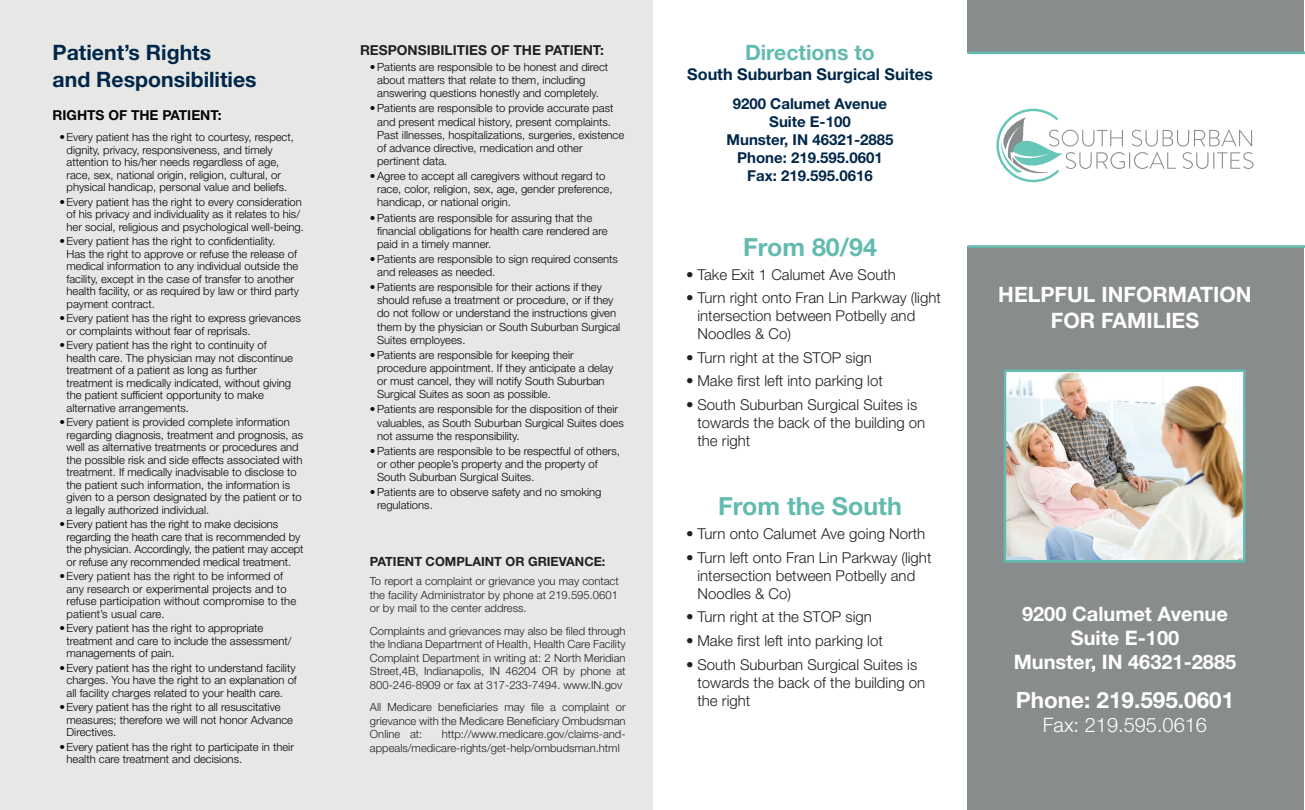
<style>
.page{position:relative;width:1305px;height:810px;background:#fff}
.page>*{position:absolute;margin:0;border:0;box-sizing:border-box;transform-origin:0 0}
.t1{font:700 25px "Helvetica Neue LT Std";color:#63bbb0}
.t2{font:700 22.5px "Helvetica Neue LT Std";color:#fff}
.t3{font:700 21.25px/26.8px "Helvetica Neue LT Std";color:#00274a}
.t4{font:700 21.25px/25.5px "Helvetica Neue LT Std";color:#fff;text-align:center}
.t5{font:700 21.25px "Helvetica Neue LT Std";color:#63bbb0}
.t6{font:700 20px/24px "Helvetica Neue LT Std";color:#fff;text-align:center}
.t7{font:300 20px "Helvetica Neue LT Std";color:#fff}
.t8{font:700 16.25px "Helvetica Neue LT Std";color:#00274a}
.t9{font:300 15px/18px "Helvetica Neue LT Std";color:#231f20}
.t10{font:700 15px/18px "Helvetica Neue LT Std";color:#00274a;text-align:center}
.t11{font:700 13.75px "Helvetica Neue LT Std";color:#231f20}
.t12{font:700 13.75px "Helvetica Neue LT Std";color:#040503}
.t13{font:700 12.75px "Helvetica Neue LT Std";color:#231f20}
.t14{font:300 11.25px/12.5px "Helvetica Neue LT Std";color:#040503}
.t15{font:300 11.25px/13.5px "Helvetica Neue LT Std";color:#231f20;text-align:justify}
</style>
<div class="page">
<div style="left:968px;top:247px;width:336px;height:563px;background:#898c8d"></div>
<div style="left:0;top:0;width:652px;height:810px;background:#e7e8e5"></div>
<img style="left:1007px;top:373px;width:236px;height:186px">
<div style="left:1004px;top:370px;width:242px;height:192px;border:2px solid #63bbb0"></div>
<div style="left:968px;top:0;width:336px;height:52px;background:#898c8d"></div>
<hr style="left:968px;top:52px;width:337px;height:2px;background:#63bbb0">
<hr style="left:968px;top:245px;width:337px;height:3px;background:#63bbb0">
<svg style="left:996px;top:109px;width:258px;height:73px"></svg>
<h3 class="t3" style="left:53px;top:39px;width:206px">Patient’s Rights<br>and Responsibilities</h3>
<p class="t12" style="left:53px;top:107px;width:170px">RIGHTS OF THE PATIENT:</p>
<p class="t14" style="left:67px;top:131px;width:229px;text-indent:-7px">•Every patient has the right to courtesy, respect, dignity, privacy, responsiveness, and timely attention to his/her needs regardless of age, race, sex, national origin, religion, cultural, or physical handicap, personal value and beliefs.</p>
<p class="t14" style="left:67px;top:195px;width:239px;text-indent:-7px">•Every patient has the right to every consideration of his privacy and individuality as it relates to his/ her social, religious and psychological well-being.</p>
<p class="t14" style="left:67px;top:235px;width:234px;text-indent:-7px">•Every patient has the right to confidentiality.<br>Has the right to approve or refuse the release of medical information to any individual outside the facility, except in the case of transfer to another health facility, or as required by law or third party payment contract.</p>
<p class="t14" style="left:67px;top:312px;width:236px;text-indent:-7px">•Every patient has the right to express grievances or complaints without fear of reprisals.</p>
<p class="t14" style="left:67px;top:339px;width:228px;text-indent:-7px">•Every patient has the right to continuity of health care. The physician may not discontinue treatment of a patient as long as further treatment is medically indicated, without giving the patient sufficient opportunity to make alternative arrangements.</p>
<p class="t14" style="left:67px;top:416px;width:238px;text-indent:-7px">•Every patient is provided complete information regarding diagnosis, treatment and prognosis, as well as alternative treatments or procedures and the possible risk and side effects associated with treatment. If medically inadvisable to disclose to the patient such information, the information is given to a person designated by the patient or to a legally authorized individual.</p>
<p class="t14" style="left:67px;top:518px;width:238px;text-indent:-7px">•Every patient has the right to make decisions regarding the heath care that is recommended by the physician. Accordingly, the patient may accept or refuse any recommended medical treatment.</p>
<p class="t14" style="left:67px;top:570px;width:231px;text-indent:-7px">•Every patient has the right to be informed of any research or experimental projects and to refuse participation without compromise to the patient’s usual care.</p>
<p class="t14" style="left:67px;top:622px;width:227px;text-indent:-7px">•Every patient has the right to appropriate treatment and care to include the assessment/ managements of pain.</p>
<p class="t14" style="left:67px;top:661px;width:232px;text-align:justify;text-indent:-7px">•Every patient has the right to understand facility charges. You have the right to an explanation of all facility charges related to your health care.</p>
<p class="t14" style="left:67px;top:701px;width:228px;text-indent:-7px">•Every patient has the right to all resuscitative measures; therefore we will not honor Advance<br>Directives.</p>
<p class="t14" style="left:67px;top:740px;width:229px;text-indent:-7px">•Every patient has the right to participate in their health care treatment and decisions.</p>
<p class="t11" style="left:360px;top:41px;width:245px">RESPONSIBILITIES OF THE PATIENT:</p>
<h3 class="t5" style="left:745px;top:39px;width:131px">Directions to</h3>
<h3 class="t8" style="left:687px;top:64px;width:247px">South Suburban Surgical Suites</h3>
<h3 class="t10" style="left:727px;top:94px;width:169px">9200 Calumet Avenue<br>Suite E-100<br>Munster, IN 46321-2885<br>Phone: 219.595.0601<br>Fax: 219.595.0616</h3>
<p class="t14" style="left:377px;top:60px;width:233px;line-height:13.1px;text-indent:-7px">•Patients are responsible to be honest and direct about matters that relate to them, including answering questions honestly and completely.</p>
<p class="t14" style="left:377px;top:102px;width:249px;line-height:13.1px;text-indent:-7px">•Patients are responsible to provide accurate past and present medical history, present complaints.<br>Past illnesses, hospitalizations, surgeries, existence of advance directive, medication and other pertinent data.</p>
<p class="t14" style="left:377px;top:169px;width:237px;line-height:13.1px;text-indent:-7px">•Agree to accept all caregivers without regard to race, color, religion, sex, age, gender preference, handicap, or national origin.</p>
<p class="t14" style="left:377px;top:211px;width:232px;line-height:13.1px;text-indent:-7px">•Patients are responsible for assuring that the financial obligations for health care rendered are paid in a timely manner.</p>
<p class="t14" style="left:377px;top:252px;width:242px;line-height:13.1px;text-indent:-7px">•Patients are responsible to sign required consents and releases as needed.</p>
<p class="t14" style="left:377px;top:280px;width:245px;line-height:13.1px;text-indent:-7px">•Patients are responsible for their actions if they should refuse a treatment or procedure, or if they do not follow or understand the instructions given them by the physician or South Suburban Surgical Suites employees.</p>
<p class="t14" style="left:377px;top:348px;width:238px;line-height:13.1px;text-indent:-7px">•Patients are responsible for keeping their procedure appointment. If they anticipate a delay or must cancel, they will notify South Suburban Surgical Suites as soon as possible.</p>
<p class="t14" style="left:377px;top:403px;width:248px;line-height:13.1px;text-indent:-7px">•Patients are responsible for the disposition of their valuables, as South Suburban Surgical Suites does not assume the responsibility.</p>
<p class="t14" style="left:377px;top:444px;width:244px;line-height:13.1px;text-indent:-7px">•Patients are responsible to be respectful of others, or other people’s property and the property of<br>South Suburban Surgical Suites.</p>
<p class="t14" style="left:377px;top:485px;width:226px;line-height:13.1px;text-indent:-7px">•Patients are to observe safety and no smoking regulations.</p>
<h1 class="t1" style="left:743px;top:232px;width:135px">From 80/94</h1>
<h3 class="t9" style="left:686px;top:265px;width:211px">• Take Exit 1 Calumet Ave South</h3>
<h3 class="t9" style="left:698px;top:289px;width:245px;text-indent:-11px">• Turn right onto Fran Lin Parkway (light intersection between Potbelly and<br>Noodles &amp; Co)</h3>
<h3 class="t9" style="left:686px;top:348px;width:187px">• Turn right at the STOP sign</h3>
<h3 class="t9" style="left:686px;top:372px;width:198px">• Make first left into parking lot</h3>
<h3 class="t9" style="left:698px;top:395px;width:229px;text-indent:-11px">• South Suburban Surgical Suites is towards the back of the building on the right</h3>
<h1 class="t1" style="left:718px;top:491px;width:185px">From the South</h1>
<h3 class="t9" style="left:686px;top:524px;width:241px">• Turn onto Calumet Ave going North</h3>
<h3 class="t9" style="left:698px;top:548px;width:235px;text-indent:-11px">• Turn left onto Fran Lin Parkway (light intersection between Potbelly and<br>Noodles &amp; Co)</h3>
<h3 class="t9" style="left:686px;top:608px;width:187px">• Turn right at the STOP sign</h3>
<h3 class="t9" style="left:686px;top:631px;width:198px">• Make first left into parking lot</h3>
<h3 class="t9" style="left:698px;top:655px;width:229px;text-indent:-11px">• South Suburban Surgical Suites is towards the back of the building on the right</h3>
<p class="t13" style="left:370px;top:553px;width:237px">PATIENT COMPLAINT OR GRIEVANCE:</p>
<p class="t15" style="left:370px;top:574px;width:250px">To report a complaint or grievance you may contact the facility Administrator by phone at 219.595.0601 or by mail to the center address.</p>
<p class="t15" style="left:370px;top:624px;width:257px">Complaints and grievances may also be filed through the Indiana Department of Health, Health Care Facility Complaint Department in writing at: 2 North Meridian Street,4B, Indianapolis, IN 46204 OR by phone at 800-246-8909 or fax at 317-233-7494. www.IN.gov</p>
<p class="t15" style="left:370px;top:700px;width:257px">All Medicare beneficiaries may file a complaint or grievance with the Medicare Beneficiary Ombudsman Online at:</p>
<p class="t15" style="left:370px;top:727px;width:257px;text-indent:72px">http://www.medicare.gov/claims-and&shy;appeals/medicare-rights/get-help/ombudsman.html</p>
<h3 class="t4" style="left:998px;top:282px;width:255px">HELPFUL INFORMATION<br>FOR FAMILIES</h3>
<h3 class="t6" style="left:1014px;top:602px;width:224px">9200 Calumet Avenue<br>Suite E-100<br>Munster, IN 46321-2885</h3>
<h2 class="t2" style="left:1016px;top:686px;width:220px">Phone: 219.595.0601</h2>
<h3 class="t7" style="left:1043px;top:712px;width:166px">Fax: 219.595.0616</h3>
</div>
